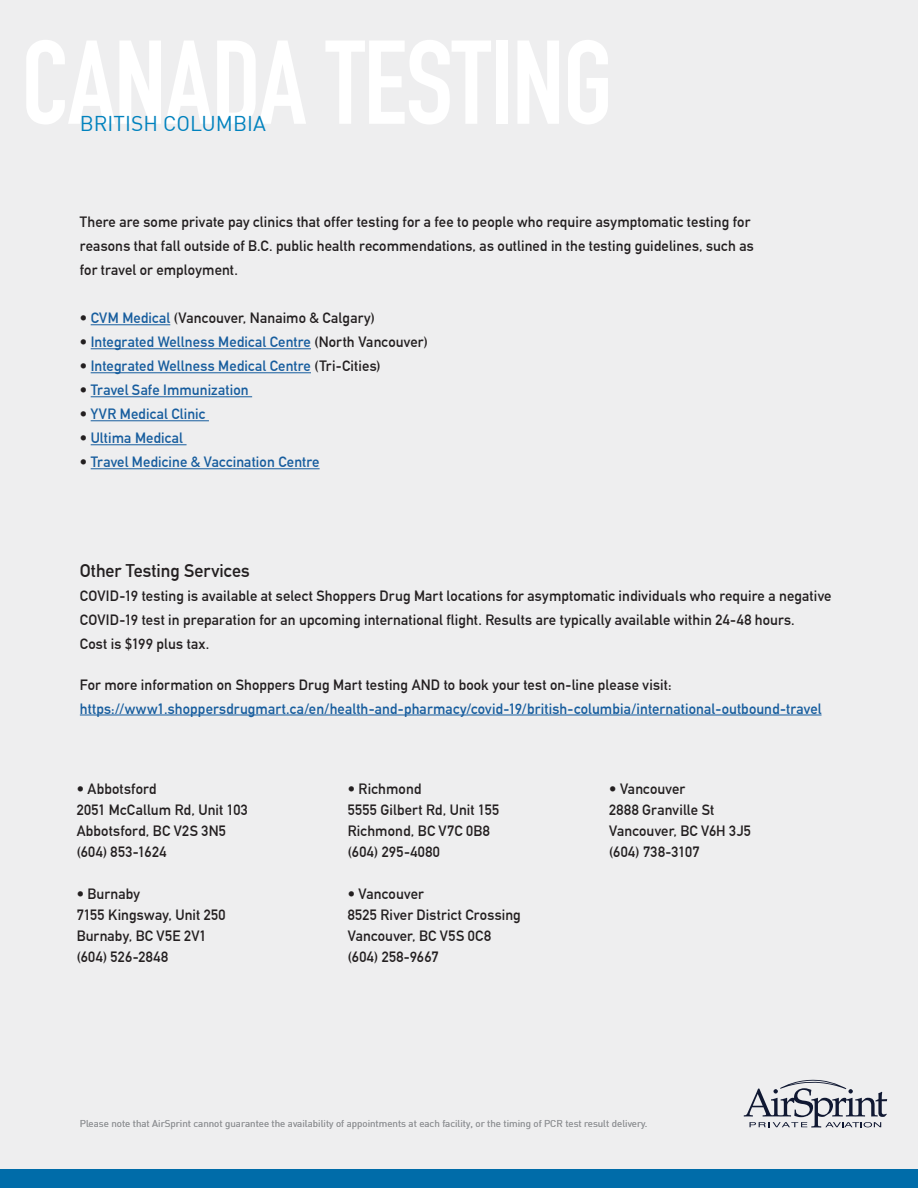
<style>
.page{position:relative;width:918px;height:1188px;background:#eeeeef}
.page>*{position:absolute;margin:0;border:0;box-sizing:border-box;transform-origin:0 0}
.t1{font:21px "DIN";color:#0082be}
.t2{font:700 18px "DIN Alternate";letter-spacing:.005em;color:#231f20}
.t3{font:700 14.7px/24px "DIN Alternate";letter-spacing:.01em;color:#231f20}
.t4{font:700 14.7px/24px "DIN Alternate";letter-spacing:.005em;color:#175d9e}
.t5{font:700 14.7px "DIN Alternate";letter-spacing:.035em;color:#231f20}
.t6{font:9.75px "DIN";color:#939598}
.s1{color:#175d9e}
.s2{color:#231f20}
</style>
<div class="page">
<div style="left:0;top:1170px;width:918px;height:18px;background:#006ca9"></div>
<svg style="left:744px;top:1080px;width:143px;height:48px"></svg>
<hr style="left:91px;top:324px;width:79px;height:1px;background:#175d9e">
<hr style="left:91px;top:348px;width:220px;height:1px;background:#175d9e">
<hr style="left:91px;top:372px;width:220px;height:1px;background:#175d9e">
<hr style="left:91px;top:396px;width:161px;height:1px;background:#175d9e">
<hr style="left:91px;top:420px;width:118px;height:1px;background:#175d9e">
<hr style="left:91px;top:444px;width:96px;height:1px;background:#175d9e">
<hr style="left:91px;top:468px;width:229px;height:1px;background:#175d9e">
<hr style="left:80px;top:715px;width:742px;height:1px;background:#175d9e">
<p class="t1" style="left:80px;top:110px;width:187px">BRITISH COLUMBIA</p>
<p class="t3" style="left:80px;top:209px;width:672px">There are some private pay clinics that offer testing for a fee to people who require asymptomatic testing for</p>
<p class="t3" style="left:80px;top:233px;width:676px">reasons that fall outside of B.C. public health recommendations, as outlined in the testing guidelines, such as</p>
<p class="t3" style="left:80px;top:257px;width:160px">for travel or employment.</p>
<p class="t3" style="left:80px;top:305px;width:297px">• <span class="s1">CVM Medical</span> (Vancouver, Nanaimo &amp; Calgary)</p>
<p class="t4" style="left:80px;top:329px;width:350px"><span class="s2">•</span> Integrated Wellness Medical Centre <span class="s2">(North Vancouver)</span></p>
<p class="t4" style="left:80px;top:353px;width:302px"><span class="s2">•</span> Integrated Wellness Medical Centre <span class="s2">(Tri-Cities)</span></p>
<p class="t4" style="left:80px;top:377px;width:170px"><span class="s2">•</span> Travel Safe Immunization</p>
<p class="t4" style="left:80px;top:401px;width:127px"><span class="s2">•</span> YVR Medical Clinic</p>
<p class="t4" style="left:80px;top:425px;width:105px"><span class="s2">•</span> Ultima Medical</p>
<p class="t4" style="left:80px;top:449px;width:241px"><span class="s2">•</span> Travel Medicine &amp; Vaccination Centre</p>
<p class="t2" style="left:80px;top:557px;width:171px">Other Testing Services</p>
<p class="t3" style="left:80px;top:583px;width:753px">COVID-19 testing is available at select Shoppers Drug Mart locations for asymptomatic individuals who require a negative<br>COVID-19 test in preparation for an upcoming international flight. Results are typically available within 24-48 hours.</p>
<p class="t3" style="left:80px;top:631px;width:131px">Cost is $199 plus tax.</p>
<p class="t4" style="left:80px;top:671px;width:743px"><span class="s2">For more information on Shoppers Drug Mart testing AND to book your test on-line please visit: </span>https://www1.shoppersdrugmart.ca/en/health-and-pharmacy/covid-19/british-columbia/international-outbound-travel</p>
<p class="t3" style="left:77px;top:776px;width:81px">• Abbotsford</p>
<p class="t3" style="left:77px;top:797px;width:173px">2051 McCallum Rd, Unit 103</p>
<p class="t3" style="left:77px;top:818px;width:151px">Abbotsford, BC V2S 3N5</p>
<p class="t5" style="left:77px;top:841px;width:91px">(604) 853-1624</p>
<p class="t3" style="left:77px;top:881px;width:65px">• Burnaby</p>
<p class="t3" style="left:77px;top:902px;width:150px">7155 Kingsway, Unit 250</p>
<p class="t3" style="left:77px;top:923px;width:131px">Burnaby, BC V5E 2V1</p>
<p class="t5" style="left:77px;top:946px;width:93px">(604) 526-2848</p>
<p class="t3" style="left:348px;top:776px;width:75px">• Richmond</p>
<p class="t3" style="left:348px;top:797px;width:153px">5555 Gilbert Rd, Unit 155</p>
<p class="t3" style="left:348px;top:818px;width:144px">Richmond, BC V7C 0B8</p>
<p class="t5" style="left:348px;top:841px;width:94px">(604) 295-4080</p>
<p class="t3" style="left:348px;top:881px;width:78px">• Vancouver</p>
<p class="t3" style="left:348px;top:902px;width:175px">8525 River District Crossing</p>
<p class="t3" style="left:348px;top:923px;width:145px">Vancouver, BC V5S 0C8</p>
<p class="t5" style="left:348px;top:946px;width:92px">(604) 258-9667</p>
<p class="t3" style="left:609px;top:776px;width:78px">• Vancouver</p>
<p class="t3" style="left:609px;top:797px;width:107px">2888 Granville St</p>
<p class="t3" style="left:609px;top:818px;width:143px">Vancouver, BC V6H 3J5</p>
<p class="t3" style="left:609px;top:839px;width:92px">(604) 738-3107</p>
<p class="t6" style="left:80px;top:1117px;width:569px">Please note that AirSprint cannot guarantee the availability of appointments at each facility, or the timing of PCR test result delivery.</p>
</div>
